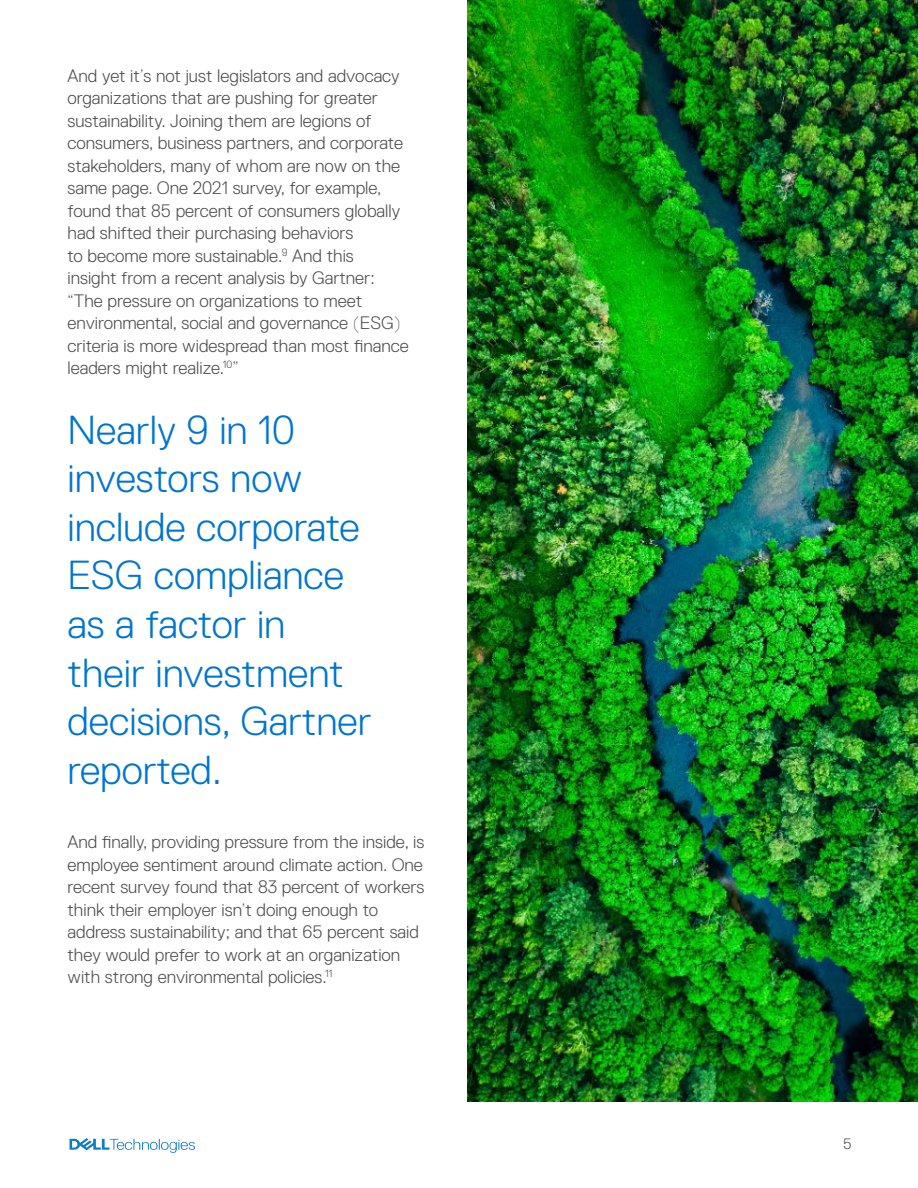
<style>
.page{position:relative;width:918px;height:1188px;background:#fff}
.page>*{position:absolute;margin:0;border:0;box-sizing:border-box;transform-origin:0 0}
.t1{font:300 40.5px/48.6px "Dell Replica";color:#0075cf}
.t2{font:300 18px/22.5px "Dell Replica";color:#4d4d4f}
.t3{font:300 15px "Dell Replica";color:#4d4d4f}
</style>
<div class="page">
<svg style="left:70px;top:1138px;width:125px;height:15px"></svg>
<img style="left:468px;top:0;width:450px;height:1102px">
<p class="t2" style="left:67px;top:64px;width:343px">And yet it’s not just legislators and advocacy organizations that are pushing for greater sustainability. Joining them are legions of consumers, business partners, and corporate stakeholders, many of whom are now on the same page. One 2021 survey, for example, found that 85 percent of consumers globally had shifted their purchasing behaviors<br>to become more sustainable.<sup>9</sup> And this<br>insight from a recent analysis by Gartner: “The pressure on organizations to meet environmental, social and governance (ESG) criteria is more widespread than most finance leaders might realize.<sup>10</sup>”</p>
<h1 class="t1" style="left:68px;top:406px;width:306px">Nearly 9 in 10 investors now include corporate<br>ESG compliance as a factor in their investment decisions, Gartner reported.</h1>
<p class="t2" style="left:68px;top:831px;width:358px">And finally, providing pressure from the inside, is employee sentiment around climate action. One recent survey found that 83 percent of workers think their employer isn’t doing enough to address sustainability; and that 65 percent said they would prefer to work at an organization with strong environmental policies.<sup>11</sup></p>
<p class="t3" style="left:843px;top:1135px;width:10px">5</p>
</div>
